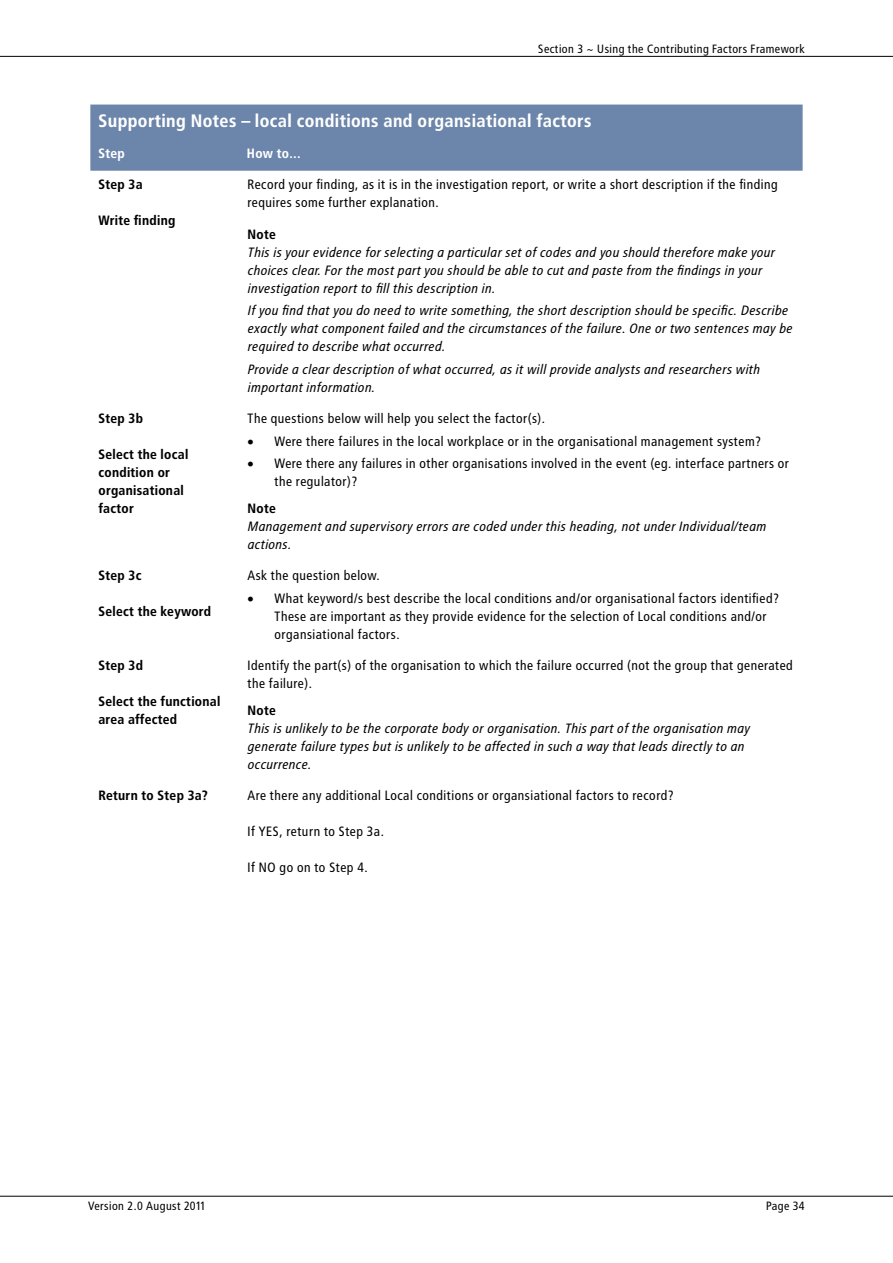
<style>
.page{position:relative;width:893px;height:1263px;background:#fff}
.page>*{position:absolute;margin:0;border:0;box-sizing:border-box;transform-origin:0 0}
.t1{font:700 18px "Transit";color:#fff}
.t2{font:italic 13.5px/18px "Transit";color:#000}
.t3{font:13.5px/18px "Transit";color:#000}
.t4{font:700 13.5px/18px "Transit";color:#000}
.t5{font:700 13.5px "Transit";color:#fff}
.t6{font:12px "Transit";color:#000}
</style>
<div class="page">
<hr style="left:0;top:56px;width:893px;height:1px;background:#000">
<hr style="left:0;top:1196px;width:893px;height:1px;background:#000">
<div style="left:90px;top:105px;width:713px;height:66px;background:#6c85ab"></div>
<p class="t6" style="left:538px;top:41px;width:268px">Section 3 ~ Using the Contributing Factors Framework</p>
<h1 class="t1" style="left:98px;top:110px;width:495px">Supporting Notes – local conditions and organsiational factors</h1>
<p class="t5" style="left:98px;top:145px;width:28px">Step</p>
<p class="t5" style="left:247px;top:145px;width:56px">How to…</p>
<p class="t4" style="left:98px;top:176px;width:46px">Step 3a</p>
<p class="t4" style="left:98px;top:212px;width:79px">Write finding</p>
<p class="t3" style="left:248px;top:176px;width:532px">Record your finding, as it is in the investigation report, or write a short description if the finding requires some further explanation.</p>
<p class="t4" style="left:248px;top:225px;width:30px">Note</p>
<p class="t2" style="left:248px;top:243px;width:529px">This is your evidence for selecting a particular set of codes and you should therefore make your choices clear. For the most part you should be able to cut and paste from the findings in your investigation report to fill this description in.</p>
<p class="t2" style="left:248px;top:302px;width:547px">If you find that you do need to write something, the short description should be specific. Describe exactly what component failed and the circumstances of the failure. One or two sentences may be required to describe what occurred.</p>
<p class="t2" style="left:248px;top:360px;width:514px">Provide a clear description of what occurred, as it will provide analysts and researchers with important information.</p>
<p class="t4" style="left:98px;top:409px;width:46px">Step 3b</p>
<p class="t4" style="left:98px;top:445px;width:92px">Select the local condition or organisational factor</p>
<p class="t3" style="left:248px;top:409px;width:300px">The questions below will help you select the factor(s).</p>
<p class="t3" style="left:248px;top:432px;width:516px">• Were there failures in the local workplace or in the organisational management system?</p>
<p class="t3" style="left:275px;top:454px;width:516px;text-indent:-27px">• Were there any failures in other organisations involved in the event (eg. interface partners or the regulator)?</p>
<p class="t4" style="left:248px;top:499px;width:30px">Note</p>
<p class="t2" style="left:248px;top:517px;width:520px">Management and supervisory errors are coded under this heading, not under Individual/team actions.</p>
<p class="t4" style="left:98px;top:567px;width:45px">Step 3c</p>
<p class="t4" style="left:98px;top:603px;width:114px">Select the keyword</p>
<p class="t3" style="left:248px;top:567px;width:134px">Ask the question below.</p>
<p class="t3" style="left:275px;top:589px;width:507px;text-indent:-27px">• What keyword/s best describe the local conditions and/or organisational factors identified?<br>These are important as they provide evidence for the selection of Local conditions and/or organsiational factors.</p>
<p class="t4" style="left:98px;top:656px;width:46px">Step 3d</p>
<p class="t4" style="left:98px;top:692px;width:124px">Select the functional area affected</p>
<p class="t3" style="left:248px;top:656px;width:547px">Identify the part(s) of the organisation to which the failure occurred (not the group that generated the failure).</p>
<p class="t4" style="left:248px;top:701px;width:30px">Note</p>
<p class="t2" style="left:248px;top:719px;width:504px">This is unlikely to be the corporate body or organisation. This part of the organisation may generate failure types but is unlikely to be affected in such a way that leads directly to an occurrence.</p>
<p class="t4" style="left:98px;top:787px;width:111px">Return to Step 3a?</p>
<p class="t3" style="left:248px;top:787px;width:428px">Are there any additional Local conditions or organsiational factors to record?</p>
<p class="t3" style="left:248px;top:823px;width:138px">If YES, return to Step 3a.</p>
<p class="t3" style="left:248px;top:859px;width:122px">If NO go on to Step 4.</p>
<p class="t6" style="left:88px;top:1199px;width:120px">Version 2.0 August 2011</p>
<p class="t6" style="left:766px;top:1199px;width:40px">Page 34</p>
</div>
